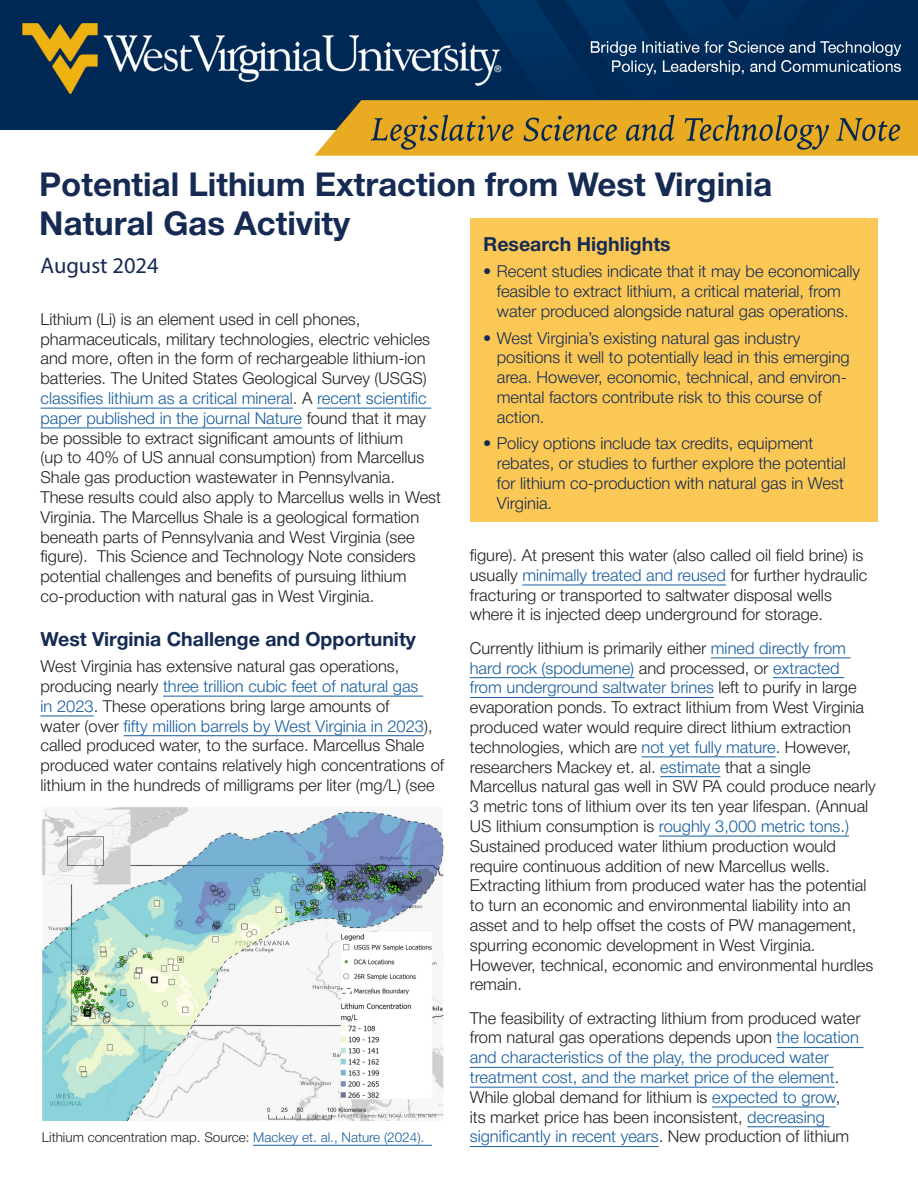
<style>
.page{position:relative;width:918px;height:1188px;background:#fff}
.page>*{position:absolute;margin:0;border:0;box-sizing:border-box;transform-origin:0 0}
.Document_Title{font:700 33px/39.6px "Helvetica Neue";color:#162b53}
.t1{font:22.5px "Myriad Pro";color:#162b53}
.Heading{font:700 19.5px "Helvetica Neue";color:#162b53}
.t2{font:300 16.5px/19.8px "Helvetica Neue";color:#231f20}
.t3{font:300 16.5px/19.8px "Helvetica Neue";color:#162b53}
.Captions{font:300 13.5px "Helvetica Neue";color:#231f20}
.s1{color:#175d9e}
</style>
<div class="page">
<img style="left:0;top:0;width:918px;height:156px">
<hr style="left:40px;top:408px;width:253px;height:1px;background:#175d9e">
<hr style="left:317px;top:408px;width:114px;height:1px;background:#175d9e">
<hr style="left:40px;top:428px;width:262px;height:1px;background:#175d9e">
<hr style="left:163px;top:696px;width:260px;height:1px;background:#175d9e">
<hr style="left:40px;top:716px;width:54px;height:1px;background:#175d9e">
<hr style="left:124px;top:735px;width:300px;height:1px;background:#175d9e">
<div style="left:470px;top:218px;width:408px;height:304px;background:#fbc856"></div>
<hr style="left:522px;top:585px;width:204px;height:1px;background:#175d9e">
<hr style="left:711px;top:657px;width:140px;height:1px;background:#175d9e">
<hr style="left:470px;top:677px;width:164px;height:1px;background:#175d9e">
<hr style="left:773px;top:677px;width:71px;height:1px;background:#175d9e">
<hr style="left:470px;top:697px;width:244px;height:1px;background:#175d9e">
<hr style="left:642px;top:756px;width:134px;height:1px;background:#175d9e">
<hr style="left:660px;top:776px;width:60px;height:1px;background:#175d9e">
<hr style="left:659px;top:836px;width:190px;height:1px;background:#175d9e">
<hr style="left:777px;top:1047px;width:86px;height:1px;background:#175d9e">
<hr style="left:470px;top:1067px;width:364px;height:1px;background:#175d9e">
<hr style="left:470px;top:1087px;width:365px;height:1px;background:#175d9e">
<hr style="left:712px;top:1107px;width:124px;height:1px;background:#175d9e">
<hr style="left:747px;top:1126px;width:83px;height:1px;background:#175d9e">
<hr style="left:470px;top:1146px;width:189px;height:1px;background:#175d9e">
<hr style="left:253px;top:1145px;width:179px;height:1px;background:#175d9e">
<img style="left:42px;top:808px;width:402px;height:312px">
<p class="Document_Title" style="left:39px;top:165px;width:735px">Potential Lithium Extraction from West Virginia<br>Natural Gas Activity</p>
<p class="Heading" style="left:483px;top:229px;width:189px">Research Highlights</p>
<p class="t3" style="left:483px;top:260px;width:378px;text-align:center">• Recent studies indicate that it may be economically feasible to extract lithium, a critical material, from water produced alongside natural gas operations.</p>
<p class="t3" style="left:497px;top:327px;width:354px;text-indent:-14px">• West Virginia’s existing natural gas industry positions it well to potentially lead in this emerging area. However, economic, technical, and environ&shy;mental factors contribute risk to this course of action.</p>
<p class="t3" style="left:497px;top:432px;width:351px;text-indent:-14px">• Policy options include tax credits, equipment rebates, or studies to further explore the potential for lithium co-production with natural gas in West Virginia.</p>
<p class="t2" style="left:470px;top:544px;width:399px">figure). At present this water (also called oil field brine) is usually <span class="s1">minimally treated and reused</span> for further hydraulic fracturing or transported to saltwater disposal wells where it is injected deep underground for storage.</p>
<p class="t2" style="left:470px;top:637px;width:407px">Currently lithium is primarily either <span class="s1">mined directly from hard rock (spodumene)</span> and processed, or <span class="s1">extracted from underground saltwater brines</span> left to purify in large evaporation ponds. To extract lithium from West Virginia produced water would require direct lithium extraction technologies, which are <span class="s1">not yet fully mature</span>. However, researchers Mackey et. al. <span class="s1">estimate</span> that a single Marcellus natural gas well in SW PA could produce nearly 3 metric tons of lithium over its ten year lifespan. (Annual US lithium consumption is <span class="s1">roughly 3,000 metric tons.)<br></span>Sustained produced water lithium production would require continuous addition of new Marcellus wells.<br>Extracting lithium from produced water has the potential to turn an economic and environmental liability into an asset and to help offset the costs of PW management, spurring economic development in West Virginia.<br>However, technical, economic and environmental hurdles remain.</p>
<p class="t2" style="left:470px;top:1007px;width:392px">The feasibility of extracting lithium from produced water from natural gas operations depends upon <span class="s1">the location and characteristics of the play, the produced water treatment cost, and the market price of the element</span>.<br>While global demand for lithium is <span class="s1">expected to grow</span>,<br>its market price has been inconsistent, <span class="s1">decreasing significantly in recent years</span>. New production of lithium</p>
<p class="t1" style="left:40px;top:251px;width:120px">August 2024</p>
<p class="t2" style="left:40px;top:308px;width:402px">Lithium (Li) is an element used in cell phones, pharmaceuticals, military technologies, electric vehicles and more, often in the form of rechargeable lithium-ion batteries. The United States Geological Survey (USGS) <span class="s1">classifies lithium as a critical mineral</span>. A <span class="s1">recent scientific paper published in the journal Nature</span> found that it may be possible to extract significant amounts of lithium<br>(up to 40% of US annual consumption) from Marcellus Shale gas production wastewater in Pennsylvania.<br>These results could also apply to Marcellus wells in West Virginia. The Marcellus Shale is a geological formation beneath parts of Pennsylvania and West Virginia (see figure). This Science and Technology Note considers potential challenges and benefits of pursuing lithium co-production with natural gas in West Virginia.</p>
<p class="Heading" style="left:40px;top:623px;width:377px">West Virginia Challenge and Opportunity</p>
<p class="t2" style="left:40px;top:655px;width:405px">West Virginia has extensive natural gas operations, producing nearly <span class="s1">three trillion cubic feet of natural gas<br>in 2023</span>. These operations bring large amounts of<br>water (over <span class="s1">fifty million barrels by West Virginia in 2023</span>), called produced water, to the surface. Marcellus Shale produced water contains relatively high concentrations of lithium in the hundreds of milligrams per liter (mg/L) (see</p>
<p class="Captions" style="left:42px;top:1126px;width:384px">Lithium concentration map. Source: <span class="s1">Mackey et. al., Nature (2024).</span></p>
</div>
